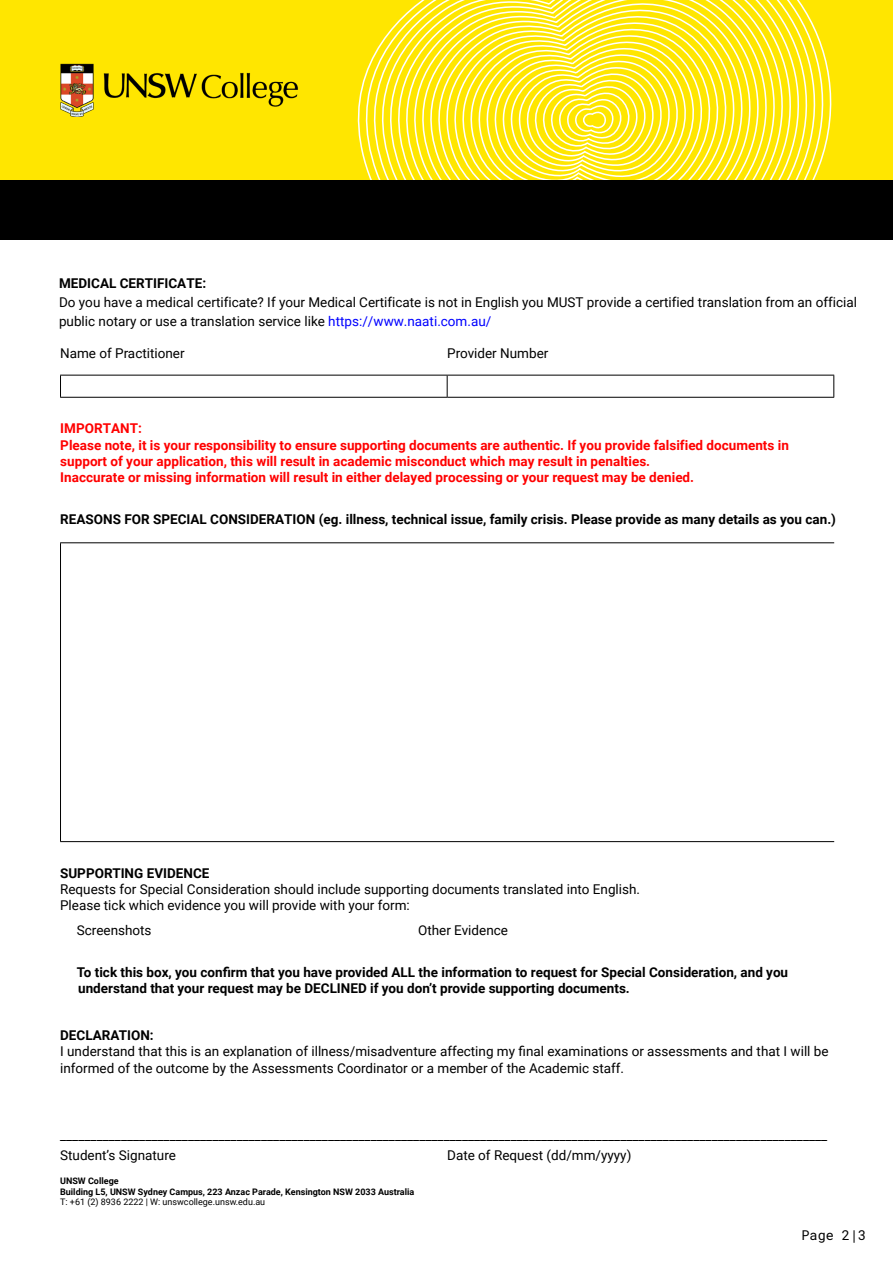
<style>
.page{position:relative;width:893px;height:1263px;background:#fff}
.page>*{position:absolute;margin:0;border:0;box-sizing:border-box;transform-origin:0 0}
.t1{font:13.5px/16.2px "Roboto";color:#000}
.t2{font:700 13.5px/16.2px "Roboto";color:#000}
.t3{font:700 13.5px/16.2px "Roboto";color:#f00}
.t4{font:700 13.5px "Roboto";color:#f00}
.t5{font:13.5px "Roboto Mono";color:#000}
.t6{font:700 9px/10.8px "Roboto";color:#000}
.t7{font:9px "Roboto";color:#000}
.s1{color:#00f}
</style>
<div class="page">
<div style="left:0;top:1px;width:893px;height:184px;background:#ffe600"></div>
<svg style="left:372px;top:43px;width:9px;height:137px"></svg>
<svg style="left:381px;top:30px;width:451px;height:150px"></svg>
<svg style="left:390px;top:20px;width:433px;height:160px"></svg>
<svg style="left:399px;top:6px;width:414px;height:174px"></svg>
<svg style="left:407px;top:1px;width:396px;height:179px"></svg>
<svg style="left:416px;top:1px;width:377px;height:179px"></svg>
<svg style="left:425px;top:1px;width:358px;height:179px"></svg>
<svg style="left:434px;top:1px;width:340px;height:179px"></svg>
<svg style="left:443px;top:1px;width:321px;height:179px"></svg>
<svg style="left:451px;top:4px;width:303px;height:176px"></svg>
<svg style="left:460px;top:11px;width:284px;height:169px"></svg>
<svg style="left:469px;top:18px;width:266px;height:162px"></svg>
<div style="left:0;top:180px;width:893px;height:60px;background:#000"></div>
<img style="left:60px;top:64px;width:238px;height:53px">
<hr style="left:60px;top:375px;width:387px;height:1px;background:#000">
<svg style="left:60px;top:375px;width:1px;height:22px"></svg>
<hr style="left:447px;top:375px;width:387px;height:1px;background:#000">
<svg style="left:447px;top:375px;width:1px;height:22px"></svg>
<svg style="left:833px;top:375px;width:1px;height:22px"></svg>
<hr style="left:60px;top:397px;width:387px;height:1px;background:#000">
<hr style="left:447px;top:397px;width:387px;height:1px;background:#000">
<hr style="left:60px;top:542px;width:774px;height:1px;background:#000">
<hr style="left:60px;top:543px;width:1px;height:298px;background:#000">
<hr style="left:60px;top:841px;width:774px;height:1px;background:#000">
<p class="t2" style="left:59px;top:275px;width:149px">MEDICAL CERTIFICATE:</p>
<p class="t1" style="left:59px;top:292px;width:799px;line-height:18.9px">Do you have a medical certificate? If your Medical Certificate is not in English you MUST provide a certified translation from an official public notary or use a translation service like <span class="s1">https://www.naati.com.au/</span></p>
<p class="t1" style="left:60px;top:344px;width:126px">Name of Practitioner</p>
<p class="t1" style="left:447px;top:344px;width:103px">Provider Number</p>
<p class="t4" style="left:60px;top:419px;width:83px">IMPORTANT:</p>
<p class="t3" style="left:60px;top:436px;width:730px">Please note, it is your responsibility to ensure supporting documents are authentic. If you provide falsified documents in support of your application, this will result in academic misconduct which may result in penalties.<br>Inaccurate or missing information will result in either delayed processing or your request may be denied.</p>
<p class="t2" style="left:60px;top:510px;width:777px">REASONS FOR SPECIAL CONSIDERATION (eg. illness, technical issue, family crisis. Please provide as many details as you can.)</p>
<p class="t2" style="left:60px;top:864px;width:151px">SUPPORTING EVIDENCE</p>
<p class="t1" style="left:60px;top:880px;width:581px">Requests for Special Consideration should include supporting documents translated into English.<br>Please tick which evidence you will provide with your form:</p>
<p class="t1" style="left:77px;top:921px;width:76px">Screenshots</p>
<p class="t1" style="left:418px;top:921px;width:91px">Other Evidence</p>
<p class="t2" style="left:77px;top:963px;width:713px">To tick this box, you confirm that you have provided ALL the information to request for Special Consideration, and you understand that your request may be DECLINED if you don’t provide supporting documents.</p>
<p class="t2" style="left:60px;top:1027px;width:95px">DECLARATION:</p>
<p class="t1" style="left:60px;top:1043px;width:770px">I understand that this is an explanation of illness/misadventure affecting my final examinations or assessments and that I will be informed of the outcome by the Assessments Coordinator or a member of the Academic staff.</p>
<p class="t1" style="left:60px;top:1124px;width:769px;line-height:20.4px">______________________________________________________________________________________________________________________________<br>Student’s Signature</p>
<p class="t1" style="left:447px;top:1147px;width:186px">Date of Request (dd/mm/yyyy)</p>
<p class="t6" style="left:60px;top:1175px;width:356px">UNSW College<br>Building L5, UNSW Sydney Campus, 223 Anzac Parade, Kensington NSW 2033 Australia</p>
<p class="t7" style="left:60px;top:1196px;width:207px">T: +61 (2) 8936 2222 | W: unswcollege.unsw.edu.au</p>
<p class="t5" style="left:801px;top:1226px;width:66px">Page 2|3</p>
</div>
